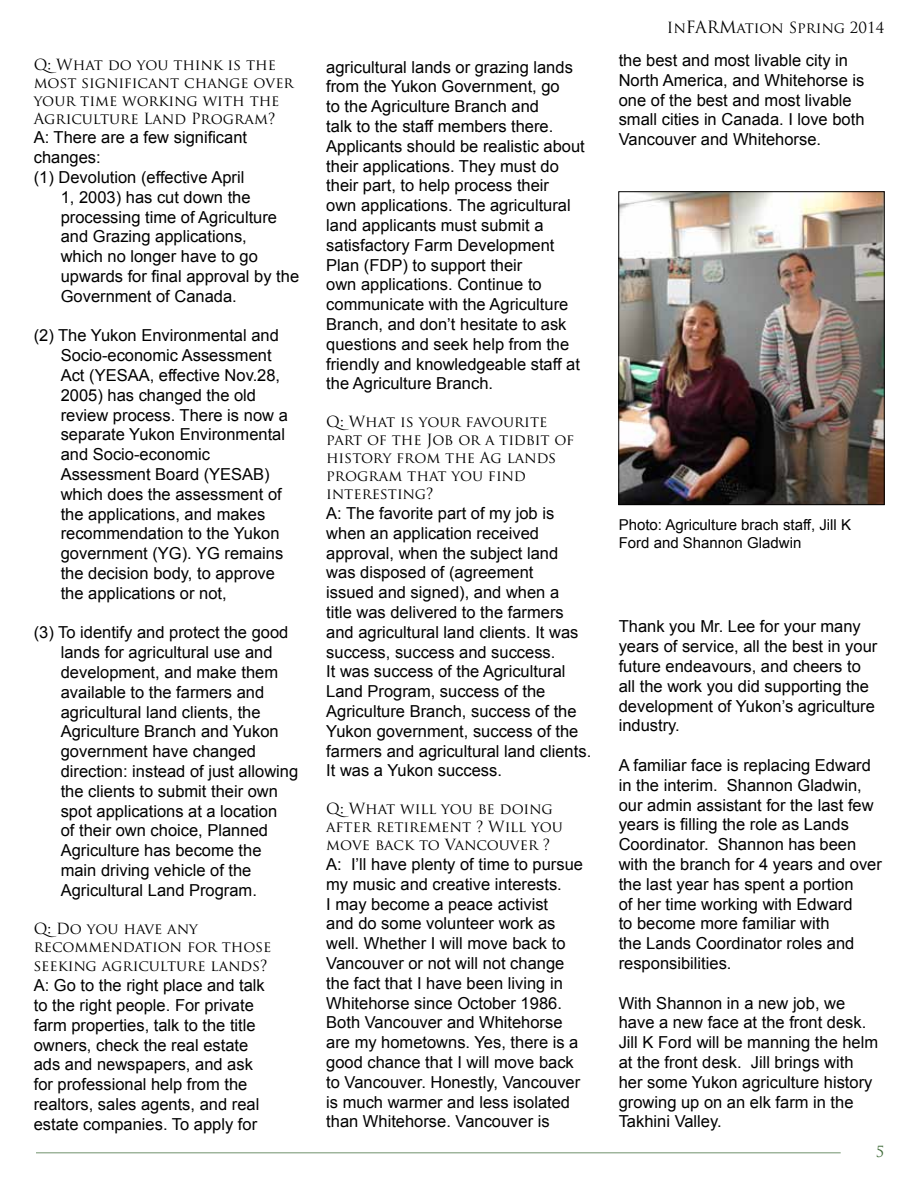
<style>
.page{position:relative;width:918px;height:1188px;background:#fff}
.page>*{position:absolute;margin:0;border:0;box-sizing:border-box;transform-origin:0 0}
.t1{font:16.5px/19.8px "Arial";color:#000}
.t2{font:15px/18px "Trajan Pro";color:#000}
.t3{font:15px/18px "Arial";color:#000}
.t4{font:15px "Trajan Pro";color:#406c3a}
.s1{font-size:16.5px}
</style>
<div class="page">
<hr style="left:36px;top:1152px;width:805px;height:2px;background:#406c3a">
<img style="left:621px;top:194px;width:261px;height:309px">
<div style="left:619px;top:192px;width:265px;height:313px;border:1px solid #000"></div>
<p class="t2" style="left:34px;top:55px;width:261px">Q: What do you think is the most significant change over your time working with the<br>Agriculture Land Program?</p>
<p class="t1" style="left:34px;top:128px;width:215px">A: There are a few significant</p>
<p class="t1" style="left:34px;top:148px;width:68px">changes:</p>
<p class="t1" style="left:34px;top:167px;width:212px">(1) Devolution (effective April</p>
<p class="t1" style="left:61px;top:187px;width:191px">1, 2003) has cut down the</p>
<p class="t1" style="left:61px;top:207px;width:218px">processing time of Agriculture</p>
<p class="t1" style="left:61px;top:227px;width:188px">and Grazing applications,</p>
<p class="t1" style="left:61px;top:247px;width:199px">which no longer have to go</p>
<p class="t1" style="left:61px;top:266px;width:240px">upwards for final approval by the</p>
<p class="t1" style="left:61px;top:286px;width:178px">Government of Canada.</p>
<p class="t1" style="left:61px;top:326px;width:229px;text-indent:-27px">(2) The Yukon Environmental and<br>Socio-economic Assessment<br>Act (YESAA, effective Nov.28,<br>2005) has changed the old review process. There is now a separate Yukon Environmental and Socio-economic<br>Assessment Board (YESAB) which does the assessment of the applications, and makes recommendation to the Yukon government (YG). YG remains the decision body, to approve the applications or not,</p>
<p class="t1" style="left:61px;top:623px;width:239px;text-indent:-27px">(3) To identify and protect the good lands for agricultural use and development, and make them available to the farmers and agricultural land clients, the<br>Agriculture Branch and Yukon government have changed direction: instead of just allowing the clients to submit their own spot applications at a location<br>of their own choice, Planned<br>Agriculture has become the main driving vehicle of the<br>Agricultural Land Program.</p>
<p class="t2" style="left:34px;top:919px;width:239px">Q: Do you have any recommendation for those</p>
<p class="t2" style="left:34px;top:957px;width:235px">seeking agriculture lands?</p>
<p class="t1" style="left:34px;top:976px;width:233px">A: Go to the right place and talk to the right people. For private farm properties, talk to the title owners, check the real estate ads and newspapers, and ask for professional help from the realtors, sales agents, and real estate companies. To apply for</p>
<p class="t1" style="left:326px;top:57px;width:260px">agricultural lands or grazing lands from the Yukon Government, go<br>to the Agriculture Branch and<br>talk to the staff members there.<br>Applicants should be realistic about their applications. They must do their part, to help process their<br>own applications. The agricultural land applicants must submit a satisfactory Farm Development<br>Plan (FDP) to support their<br>own applications. Continue to communicate with the Agriculture<br>Branch, and don’t hesitate to ask questions and seek help from the friendly and knowledgeable staff at the Agriculture Branch.</p>
<p class="t2" style="left:326px;top:413px;width:250px">Q: What is your favourite part of the Job or a tidbit of history from the Ag lands program that you find interesting?</p>
<p class="t1" style="left:326px;top:503px;width:267px">A: The favorite part of my job is when an application received approval, when the subject land was disposed of (agreement<br>issued and signed), and when a<br>title was delivered to the farmers and agricultural land clients. It was success, success and success.<br>It was success of the Agricultural<br>Land Program, success of the<br>Agriculture Branch, success of the<br>Yukon government, success of the farmers and agricultural land clients.<br>It was a Yukon success.</p>
<p class="t2" style="left:326px;top:800px;width:238px">Q: What will you be doing after retirement ? Will you move back to Vancouver ?</p>
<p class="t1" style="left:326px;top:854px;width:258px">A: I’ll have plenty of time to pursue my music and creative interests.<br>I may become a peace activist<br>and do some volunteer work as well. Whether I will move back to<br>Vancouver or not will not change the fact that I have been living in<br>Whitehorse since October 1986.<br>Both Vancouver and Whitehorse are my hometowns. Yes, there is a good chance that I will move back to Vancouver. Honestly, Vancouver is much warmer and less isolated than Whitehorse. Vancouver is</p>
<p class="t2" style="left:667px;top:19px;width:219px">In<span class="s1">FARM</span>ation Spring 2014</p>
<p class="t1" style="left:619px;top:50px;width:247px">the best and most livable city in<br>North America, and Whitehorse is one of the best and most livable small cities in Canada. I love both<br>Vancouver and Whitehorse.</p>
<p class="t3" style="left:619px;top:515px;width:234px">Photo: Agriculture brach staff, Jill K<br>Ford and Shannon Gladwin</p>
<p class="t1" style="left:619px;top:617px;width:260px">Thank you Mr. Lee for your many years of service, all the best in your future endeavours, and cheers to all the work you did supporting the development of Yukon’s agriculture industry.</p>
<p class="t1" style="left:619px;top:755px;width:265px">A familiar face is replacing Edward in the interim. Shannon Gladwin, our admin assistant for the last few years is filling the role as Lands<br>Coordinator. Shannon has been with the branch for 4 years and over the last year has spent a portion<br>of her time working with Edward<br>to become more familiar with<br>the Lands Coordinator roles and responsibilities.</p>
<p class="t1" style="left:619px;top:993px;width:261px">With Shannon in a new job, we have a new face at the front desk.<br>Jill K Ford will be manning the helm at the front desk. Jill brings with her some Yukon agriculture history growing up on an elk farm in the<br>Takhini Valley.</p>
<p class="t4" style="left:876px;top:1142px;width:10px">5</p>
</div>
